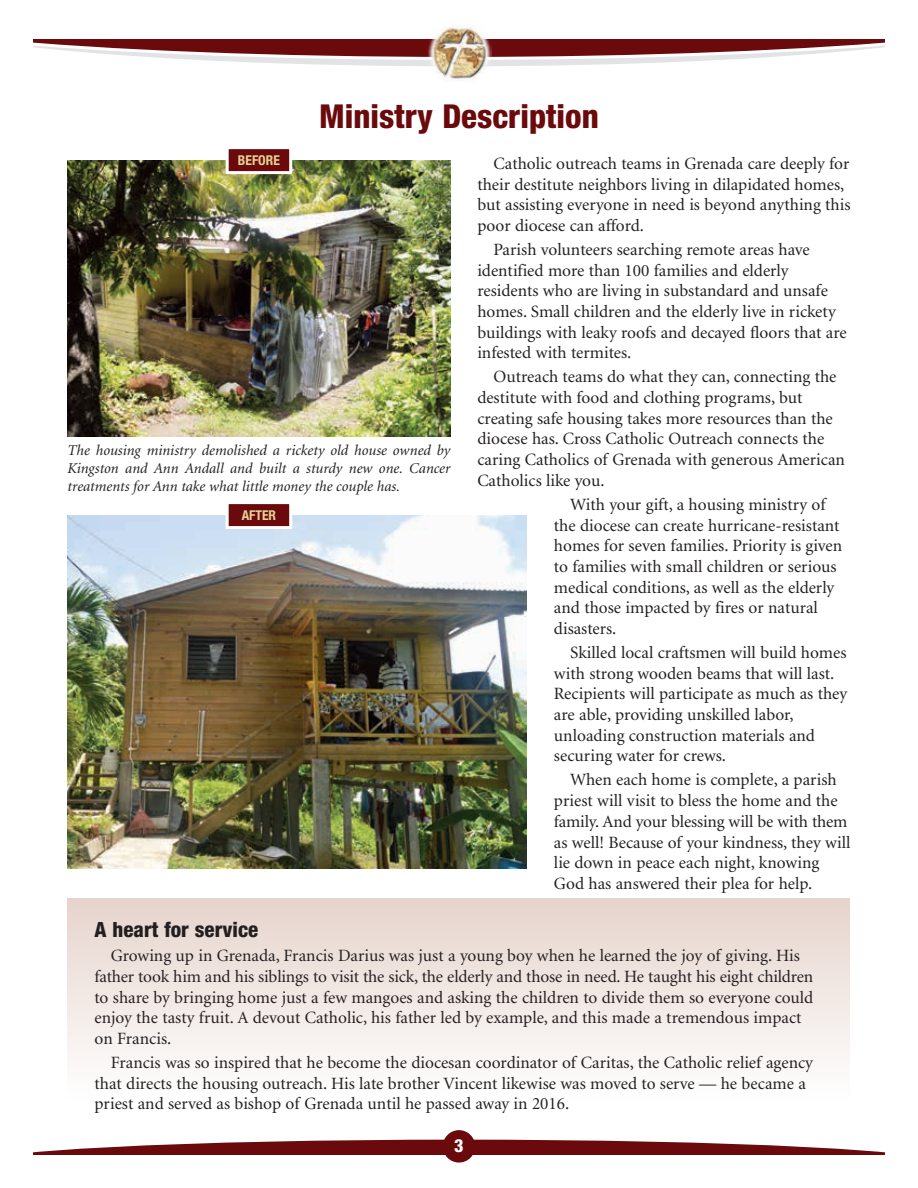
<style>
.page{position:relative;width:918px;height:1188px;background:#fff}
.page>*{position:absolute;margin:0;border:0;box-sizing:border-box;transform-origin:0 0}
.t1{font:800 condensed 33px "Helvetica Neue";color:#6b0a0c}
.t2{font:800 condensed 21px "Helvetica Neue";color:#231f20}
.t3{font:800 condensed 18px "Helvetica Neue";color:#fff}
.t4{font:17.25px/20.7px "Minion";color:#231f20}
.t5{font:italic 15px/18px "Minion";color:#231f20;text-align:justify}
.t6{font:700 condensed 13.5px "Helvetica Neue";color:#e4d294}
</style>
<div class="page">
<svg style="left:34px;top:1140px;width:850px;height:14px"></svg>
<svg style="left:34px;top:40px;width:850px;height:26px"></svg>
<img style="left:426px;top:26px;width:66px;height:55px">
<div style="left:443px;top:1130px;width:32px;height:33px;background:#6b0a0c;border-radius:50%"></div>
<div style="left:68px;top:899px;width:782px;height:201px;background:linear-gradient(to bottom,#e6d4cc,#fefefe)"></div>
<img style="left:68px;top:160px;width:382px;height:277px">
<img style="left:68px;top:515px;width:459px;height:353px">
<svg style="left:224px;top:149px;width:70px;height:27px;background:#8b4742"></svg>
<svg style="left:224px;top:504px;width:70px;height:27px;background:#914f52"></svg>
<h1 class="t1" style="left:319px;top:96px;width:281px">Ministry Description</h1>
<p class="t4" style="left:477px;top:154px;width:375px;text-indent:16px">Catholic outreach teams in Grenada care deeply for their destitute neighbors living in dilapidated homes, but assisting everyone in need is beyond anything this poor diocese can afford.</p>
<p class="t4" style="left:477px;top:240px;width:371px;text-indent:16px">Parish volunteers searching remote areas have identified more than 100 families and elderly residents who are living in substandard and unsafe homes. Small children and the elderly live in rickety buildings with leaky roofs and decayed floors that are infested with termites.</p>
<p class="t4" style="left:477px;top:367px;width:369px;text-indent:16px">Outreach teams do what they can, connecting the destitute with food and clothing programs, but creating safe housing takes more resources than the diocese has. Cross Catholic Outreach connects the caring Catholics of Grenada with generous American Catholics like you.</p>
<p class="t4" style="left:554px;top:495px;width:290px;text-indent:16px">With your gift, a housing ministry of the diocese can create hurricane-resistant homes for seven families. Priority is given to families with small children or serious medical conditions, as well as the elderly and those impacted by fires or natural disasters.</p>
<p class="t4" style="left:554px;top:643px;width:295px;text-indent:16px">Skilled local craftsmen will build homes with strong wooden beams that will last.<br>Recipients will participate as much as they are able, providing unskilled labor, unloading construction materials and securing water for crews.</p>
<p class="t4" style="left:554px;top:770px;width:298px;text-indent:16px">When each home is complete, a parish priest will visit to bless the home and the family. And your blessing will be with them as well! Because of your kindness, they will lie down in peace each night, knowing God has answered their plea for help.</p>
<p class="t6" style="left:238px;top:152px;width:43px">BEFORE</p>
<p class="t5" style="left:68px;top:442px;width:384px">The housing ministry demolished a rickety old house owned by Kingston and Ann Andall and built a sturdy new one. Cancer treatments for Ann take what little money the couple has.</p>
<p class="t6" style="left:242px;top:507px;width:36px">AFTER</p>
<p class="t2" style="left:94px;top:917px;width:165px">A heart for service</p>
<p class="t4" style="left:95px;top:946px;width:720px;text-indent:16px">Growing up in Grenada, Francis Darius was just a young boy when he learned the joy of giving. His father took him and his siblings to visit the sick, the elderly and those in need. He taught his eight children to share by bringing home just a few mangoes and asking the children to divide them so everyone could enjoy the tasty fruit. A devout Catholic, his father led by example, and this made a tremendous impact on Francis.</p>
<p class="t4" style="left:95px;top:1053px;width:720px;text-indent:16px">Francis was so inspired that he become the diocesan coordinator of Caritas, the Catholic relief agency that directs the housing outreach. His late brother Vincent likewise was moved to serve — he became a priest and served as bishop of Grenada until he passed away in 2016.</p>
<p class="t3" style="left:454px;top:1135px;width:11px">3</p>
</div>
